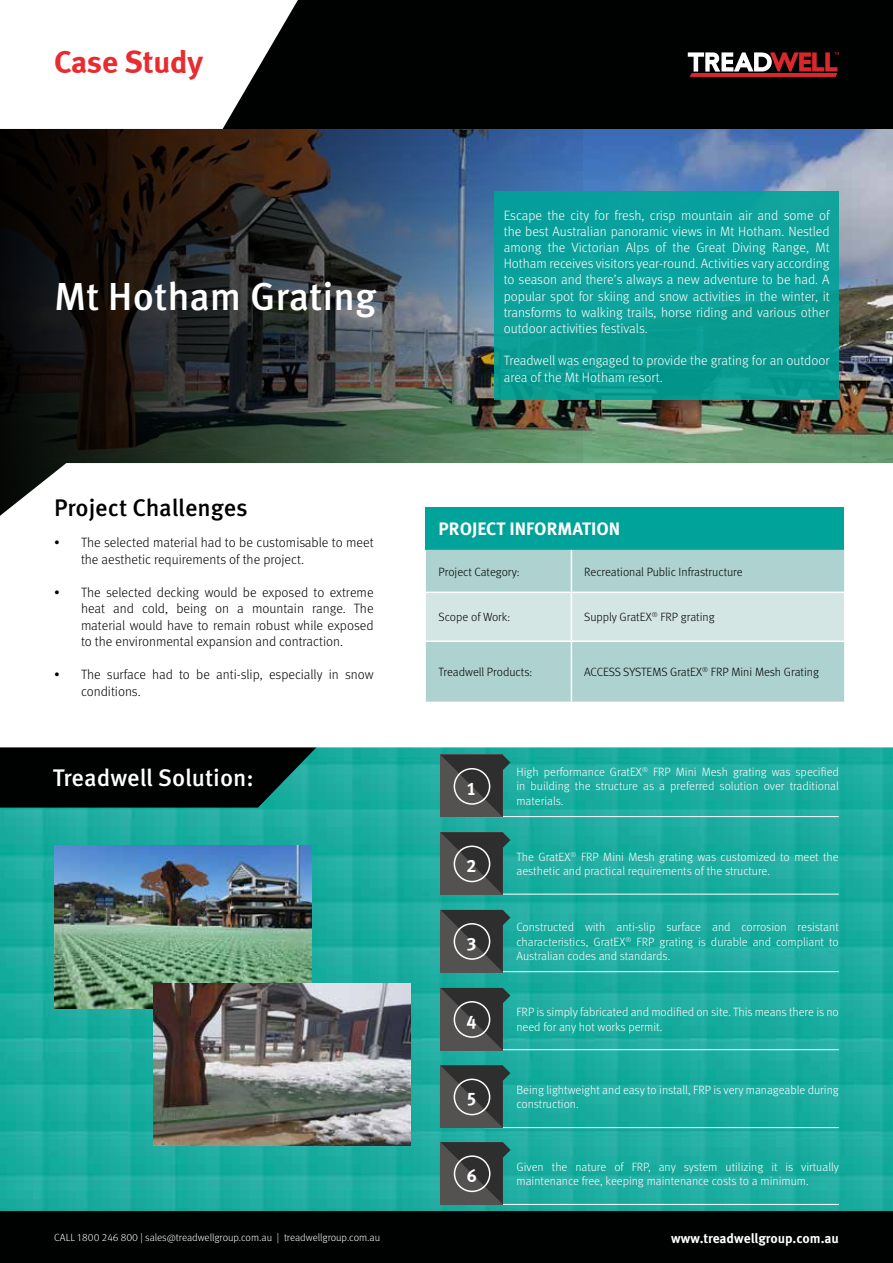
<style>
.page{position:relative;width:893px;height:1263px;background:#fff}
.page>*{position:absolute;margin:0;border:0;box-sizing:border-box;transform-origin:0 0}
.t1{font:500 39px "Meta Pro";color:#fff}
.t2{font:31.5px "Meta Bold LF";color:#e92a2f}
.t3{font:500 24px "Meta Pro";color:#fff}
.t4{font:500 24px "Meta Pro";letter-spacing:-.005em;color:#000}
.t5{font:700 18px "Meta Pro";color:#fff}
.t6{font:18px "Meta Bold LF";color:#fff}
.t7{font:300 13.5px/16.2px "Meta Pro";color:#fff;text-align:justify}
.t8{font:300 13.5px/16.5px "Meta Pro";color:#000}
.t9{font:700 13.5px "Meta Pro";color:#fff}
.t10{font:300 12px/14.4px "Meta Pro";color:#fff}
.t11{font:300 12px "Meta Pro";color:#000}
.t12{font:300 10.5px "Meta Pro";color:#fff}
</style>
<div class="page">
<img style="left:0;top:747px;width:893px;height:464px">
<svg style="left:0;top:747px;width:318px;height:60px;background:#041211"></svg>
<img style="left:583px;top:129px;width:310px;height:334px">
<img style="left:0;top:129px;width:583px;height:334px">
<div style="left:494px;top:191px;width:345px;height:209px;background:linear-gradient(to right,#0aa09a,#0b9e96)"></div>
<svg style="left:0;top:463px;width:426px;height:239px"></svg>
<div style="left:0;top:0;width:893px;height:129px;background:#000101"></div>
<svg style="left:0;top:0;width:298px;height:129px;background:#dedede"></svg>
<svg style="left:688px;top:52px;width:151px;height:25px"></svg>
<img style="left:54px;top:846px;width:257px;height:162px">
<img style="left:153px;top:983px;width:257px;height:162px">
<div style="left:0;top:1211px;width:893px;height:52px;background:#000101"></div>
<div style="left:426px;top:507px;width:418px;height:43px;background:#00a399"></div>
<svg style="left:426px;top:550px;width:418px;height:152px;background:#b9d8d5"></svg>
<hr style="left:571px;top:550px;width:1px;height:42px;background:#fff">
<hr style="left:426px;top:592px;width:145px;height:1px;background:#fff">
<hr style="left:571px;top:592px;width:273px;height:1px;background:#fff">
<hr style="left:571px;top:593px;width:1px;height:47px;background:#fff">
<hr style="left:426px;top:640px;width:145px;height:2px;background:#fff">
<hr style="left:571px;top:640px;width:273px;height:2px;background:#fff">
<hr style="left:571px;top:642px;width:1px;height:60px;background:#fff">
<hr style="left:484px;top:816px;width:355px;height:1px;background:#fff">
<svg style="left:440px;top:755px;width:70px;height:62px;background:#414c4b"></svg>
<div style="left:454px;top:768px;width:36px;height:37px;border:2px solid #fff;border-radius:50%"></div>
<hr style="left:484px;top:894px;width:355px;height:1px;background:#fff">
<svg style="left:440px;top:832px;width:70px;height:63px;background:#414c4b"></svg>
<div style="left:454px;top:845px;width:36px;height:37px;border:2px solid #fff;border-radius:50%"></div>
<hr style="left:484px;top:971px;width:355px;height:1px;background:#fff">
<svg style="left:440px;top:910px;width:70px;height:62px;background:#414c4b"></svg>
<div style="left:454px;top:923px;width:36px;height:37px;border:2px solid #fff;border-radius:50%"></div>
<hr style="left:484px;top:1049px;width:355px;height:1px;background:#fff">
<hr style="left:484px;top:1127px;width:355px;height:1px;background:#fff">
<hr style="left:484px;top:1204px;width:355px;height:1px;background:#fff">
<svg style="left:440px;top:988px;width:70px;height:62px;background:#414c4b"></svg>
<div style="left:454px;top:1001px;width:36px;height:37px;border:2px solid #fff;border-radius:50%"></div>
<svg style="left:440px;top:1065px;width:70px;height:63px;background:#414d4b"></svg>
<svg style="left:441px;top:1142px;width:70px;height:62px;background:#404d4c"></svg>
<div style="left:454px;top:1078px;width:36px;height:37px;border:2px solid #fff;border-radius:50%"></div>
<div style="left:454px;top:1155px;width:36px;height:37px;border:2px solid #fff;border-radius:50%"></div>
<h2 class="t2" style="left:54px;top:44px;width:151px">Case Study</h2>
<h1 class="t1" style="left:54px;top:266px;width:324px">Mt Hotham Grating</h1>
<h3 class="t4" style="left:54px;top:489px;width:195px">Project Challenges</h3>
<p class="t8" style="left:81px;top:534px;width:294px;text-indent:-27px">• The selected material had to be customisable to meet the aesthetic requirements of the project.</p>
<p class="t8" style="left:81px;top:583px;width:294px;text-align:justify;text-indent:-27px">• The selected decking would be exposed to extreme heat and cold, being on a mountain range. The material would have to remain robust while exposed to the environmental expansion and contraction.</p>
<p class="t8" style="left:81px;top:666px;width:294px;text-indent:-27px">• The surface had to be anti-slip, especially in snow conditions.</p>
<h3 class="t3" style="left:53px;top:759px;width:203px">Treadwell Solution:</h3>
<p class="t7" style="left:504px;top:206px;width:327px">Escape the city for fresh, crisp mountain air and some of the best Australian panoramic views in Mt Hotham. Nestled among the Victorian Alps of the Great Diving Range, Mt Hotham receives visitors year-round. Activities vary according to season and there’s always a new adventure to be had. A popular spot for skiing and snow activities in the winter, it transforms to walking trails, horse riding and various other outdoor activities festivals.</p>
<p class="t7" style="left:504px;top:352px;width:327px">Treadwell was engaged to provide the grating for an outdoor area of the Mt Hotham resort.</p>
<h3 class="t5" style="left:439px;top:515px;width:183px">PROJECT INFORMATION</h3>
<p class="t11" style="left:439px;top:563px;width:83px">Project Category:</p>
<p class="t11" style="left:584px;top:563px;width:160px">Recreational Public Infrastructure</p>
<p class="t11" style="left:439px;top:608px;width:73px">Scope of Work:</p>
<p class="t11" style="left:584px;top:608px;width:132px">Supply GratEX<sup>®</sup> FRP grating</p>
<p class="t11" style="left:439px;top:663px;width:95px">Treadwell Products:</p>
<p class="t11" style="left:584px;top:663px;width:236px">ACCESS SYSTEMS GratEX<sup>®</sup> FRP Mini Mesh Grating</p>
<h3 class="t6" style="left:467px;top:777px;width:12px">1</h3>
<p class="t10" style="left:516px;top:764px;width:324px;text-align:justify">High performance GratEX<sup>®</sup> FRP Mini Mesh grating was specified in building the structure as a preferred solution over traditional materials.</p>
<h3 class="t6" style="left:467px;top:855px;width:12px">2</h3>
<p class="t10" style="left:516px;top:849px;width:324px">The GratEX<sup>®</sup> FRP Mini Mesh grating was customized to meet the aesthetic and practical requirements of the structure.</p>
<h3 class="t6" style="left:467px;top:933px;width:12px">3</h3>
<h3 class="t6" style="left:467px;top:1011px;width:12px">4</h3>
<h3 class="t6" style="left:467px;top:1088px;width:12px">5</h3>
<h3 class="t6" style="left:467px;top:1165px;width:12px">6</h3>
<p class="t10" style="left:516px;top:919px;width:324px;text-align:justify">Constructed with anti-slip surface and corrosion resistant characteristics, GratEX<sup>®</sup> FRP grating is durable and compliant to Australian codes and standards.</p>
<p class="t10" style="left:516px;top:1004px;width:324px">FRP is simply fabricated and modified on site. This means there is no need for any hot works permit.</p>
<p class="t10" style="left:516px;top:1082px;width:324px">Being lightweight and easy to install, FRP is very manageable during construction.</p>
<p class="t10" style="left:517px;top:1159px;width:324px">Given the nature of FRP, any system utilizing it is virtually maintenance free, keeping maintenance costs to a minimum.</p>
<p class="t12" style="left:54px;top:1230px;width:328px">CALL 1800 246 800 | sales@treadwellgroup.com.au | treadwellgroup.com.au</p>
<p class="t9" style="left:671px;top:1228px;width:169px">www.treadwellgroup.com.au</p>
</div>
